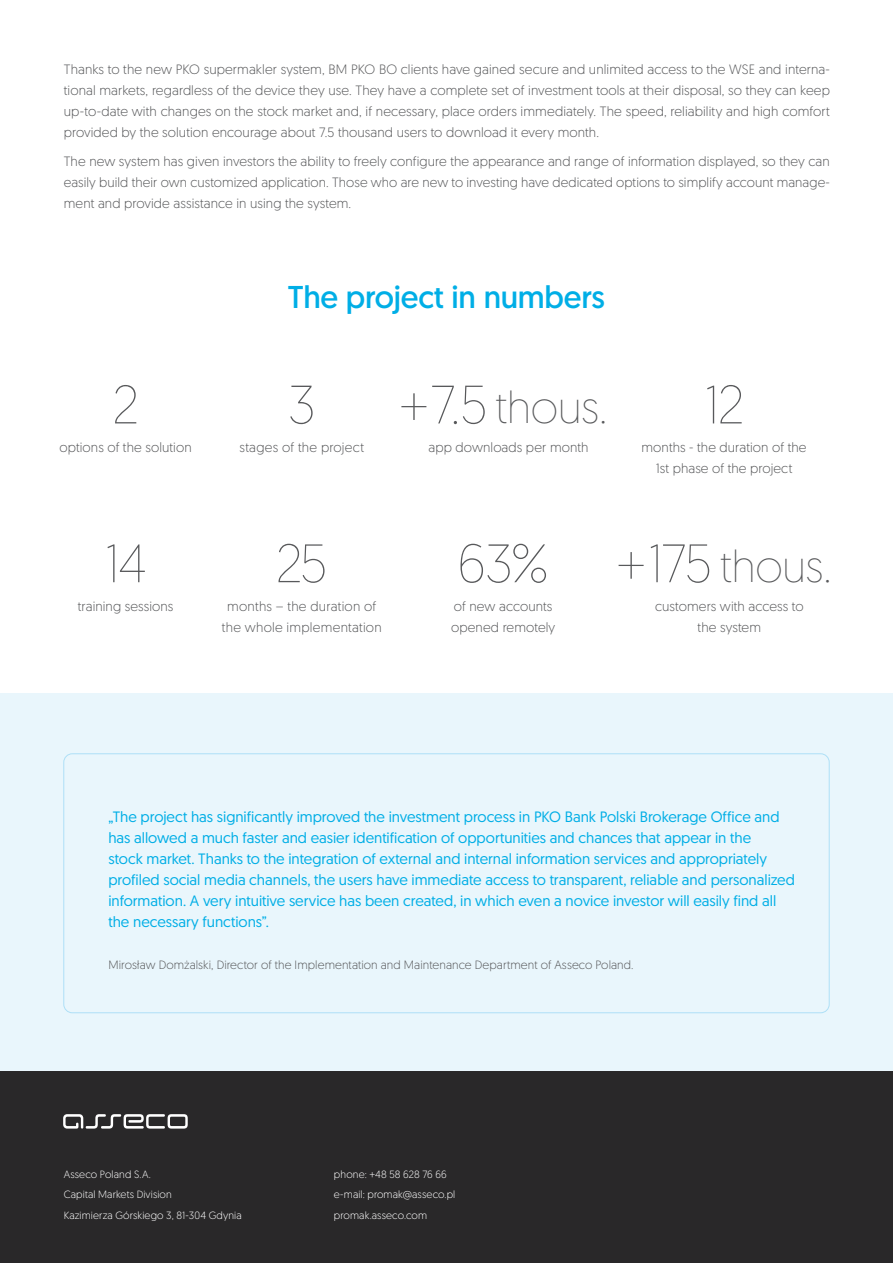
<style>
.page{position:relative;width:893px;height:1263px;background:#fff}
.page>*{position:absolute;margin:0;border:0;box-sizing:border-box;transform-origin:0 0}
.t1{font:200 54px "Geomanist";letter-spacing:-.03em;color:#58595b}
.t2{font:200 45px "Geomanist";letter-spacing:-.01em;color:#58595b}
.t3{font:31.5px "Geomanist";letter-spacing:-.01em;color:#00aee6}
.t4{font:15px/21px "Geomanist";color:#00aee6}
.t5{font:300 13.5px/21px "Geomanist";letter-spacing:.01em;color:#58595b;text-align:center}
.t6{font:300 12px "Geomanist";letter-spacing:.01em;color:#58595b}
.t7{font:300 10.5px/20.5px "Geomanist";letter-spacing:.01em;color:#fff}
.s1{font-size:54px}
</style>
<div class="page">
<div style="left:0;top:693px;width:893px;height:378px;background:#e9f6fc"></div>
<div style="left:63px;top:753px;width:767px;height:260px;border:1px solid #71c9f1;border-radius:9px"></div>
<div style="left:0;top:1071px;width:893px;height:192px;background:#292829"></div>
<svg style="left:63px;top:1114px;width:125px;height:14px"></svg>
<p class="t5" style="left:64px;top:58px;width:768px;text-align:justify">Thanks to the new PKO supermakler system, BM PKO BO clients have gained secure and unlimited access to the WSE and interna&shy;tional markets, regardless of the device they use. They have a complete set of investment tools at their disposal, so they can keep up-to-date with changes on the stock market and, if necessary, place orders immediately. The speed, reliability and high comfort provided by the solution encourage about 7.5 thousand users to download it every month.</p>
<p class="t5" style="left:64px;top:151px;width:768px;text-align:justify">The new system has given investors the ability to freely configure the appearance and range of information displayed, so they can easily build their own customized application. Those who are new to investing have dedicated options to simplify account manage&shy;ment and provide assistance in using the system.</p>
<h3 class="t3" style="left:288px;top:276px;width:319px">The project in numbers</h3>
<h1 class="t1" style="left:113px;top:370px;width:28px">2</h1>
<h1 class="t1" style="left:288px;top:370px;width:29px">3</h1>
<h2 class="t2" style="left:399px;top:379px;width:210px"><span class="s1">+7.5</span> thous.</h2>
<h1 class="t1" style="left:704px;top:370px;width:41px">12</h1>
<p class="t5" style="left:59px;top:436px;width:134px">options of the solution</p>
<p class="t5" style="left:240px;top:436px;width:126px">stages of the project</p>
<p class="t5" style="left:428px;top:436px;width:162px">app downloads per month</p>
<p class="t5" style="left:641px;top:436px;width:166px">months - the duration of the<br>1st phase of the project</p>
<h1 class="t1" style="left:104px;top:529px;width:44px">14</h1>
<h1 class="t1" style="left:276px;top:529px;width:53px">25</h1>
<h1 class="t1" style="left:457px;top:529px;width:93px">63%</h1>
<h2 class="t2" style="left:616px;top:538px;width:217px"><span class="s1">+175</span> thous.</h2>
<p class="t5" style="left:78px;top:595px;width:97px">training sessions</p>
<p class="t5" style="left:222px;top:595px;width:161px">months – the duration of the whole implementation</p>
<p class="t5" style="left:451px;top:595px;width:106px;text-align:left">of new accounts opened remotely</p>
<p class="t5" style="left:655px;top:595px;width:150px">customers with access to the system</p>
<p class="t4" style="left:108px;top:806px;width:688px">„The project has significantly improved the investment process in PKO Bank Polski Brokerage Office and has allowed a much faster and easier identification of opportunities and chances that appear in the<br>stock market. Thanks to the integration of external and internal information services and appropriately profiled social media channels, the users have immediate access to transparent, reliable and personalized information. A very intuitive service has been created, in which even a novice investor will easily find all the necessary functions”.</p>
<p class="t6" style="left:108px;top:957px;width:527px">Mirosław Domżalski, Director of the Implementation and Maintenance Department of Asseco Poland.</p>
<p class="t7" style="left:64px;top:1163px;width:179px">Asseco Poland S.A.<br>Capital Markets Division<br>Kazimierza Górskiego 3, 81-304 Gdynia</p>
<p class="t7" style="left:334px;top:1163px;width:123px">phone: +48 58 628 76 66 e-mail: promak@asseco.pl promak.asseco.com</p>
</div>
